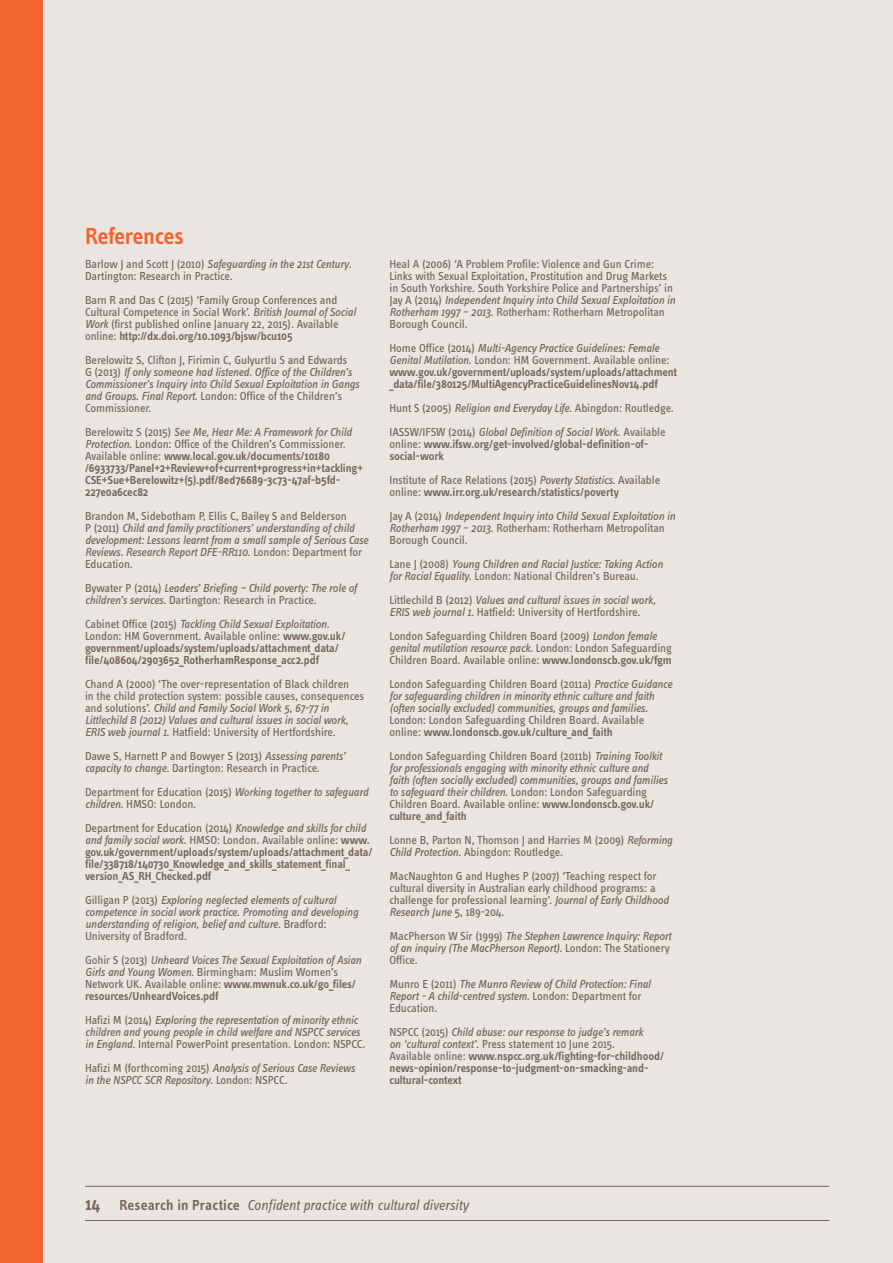
<style>
.page{position:relative;width:893px;height:1263px;background:#eae5e0}
.page>*{position:absolute;margin:0;border:0;box-sizing:border-box;transform-origin:0 0}
.t1{font:600 24px "Info Text Pro";letter-spacing:-.02em;color:#f26531}
.t2{font:italic 15px "Info Text Pro";letter-spacing:-.01em;color:#77645d}
.t3{font:italic 12px/12px "Info Text Pro";letter-spacing:-.01em;color:#77645d}
.t4{font:12px/12px "Info Text Pro";letter-spacing:-.01em;color:#77645d}
.t5{font:600 12px/12px "Info Text Pro";letter-spacing:-.01em;color:#77645d}
.s1{font-style:italic}
.s2{font-weight:600}
.s3{font-style:normal}
.s4{font-weight:400}
.s5{font-weight:400;font-style:italic}
.s6{font-weight:600;font-style:normal}
.s7{font-weight:600;font-style:normal;font-size:18px}
</style>
<div class="page">
<hr style="left:85px;top:1220px;width:744px;height:1px;background:#77645d">
<hr style="left:85px;top:1186px;width:744px;height:1px;background:#77645d">
<div style="left:0;top:0;width:43px;height:1263px;background:#f26531"></div>
<h1 class="t1" style="left:85px;top:221px;width:100px">References</h1>
<p class="t4" style="left:85px;top:257px;width:268px">Barlow J and Scott J (2010) <span class="s1">Safeguarding in the 21st Century</span>.<br>Dartington: Research in Practice.</p>
<p class="t4" style="left:85px;top:293px;width:272px">Barn R and Das C (2015) ‘Family Group Conferences and Cultural Competence in Social Work’. <span class="s1">British Journal of Social Work</span> (first published online January 22, 2015). Available online: <span class="s2">http://dx.doi.org/10.1093/bjsw/bcu105</span></p>
<p class="t3" style="left:85px;top:353px;width:276px"><span class="s3">Berelowitz S, Clifton J, Firimin C, Gulyurtlu S and Edwards<br>G (2013)</span> If only someone had listened. Office of the Children’s Commissioner’s Inquiry into Child Sexual Exploitation in Gangs and Groups. Final Report<span class="s3">. London: Office of the Children’s Commissioner.</span></p>
<p class="t5" style="left:85px;top:425px;width:279px"><span class="s4">Berelowitz S (2015)</span> <span class="s5">See Me, Hear Me: A Framework for Child Protection</span><span class="s4">. London: Office of the Children’s Commissioner.<br>Available online:</span> www.local.gov.uk/documents/10180 /6933733/Panel+2+Review+of+current+progress+in+tackling+ CSE+Sue+Berelowitz+(5).pdf/8ed76689-3c73-47af-b5fd-227e0a6cec82</p>
<p class="t3" style="left:85px;top:509px;width:285px"><span class="s3">Brandon M, Sidebotham P, Ellis C, Bailey S and Belderson<br>P (2011)</span> Child and family practitioners’ understanding of child development: Lessons learnt from a small sample of Serious Case Reviews. Research Report DFE-RR110<span class="s3">. London: Department for Education.</span></p>
<p class="t3" style="left:85px;top:581px;width:273px"><span class="s3">Bywater P (2014)</span> Leaders’ Briefing – Child poverty: The role of children’s services<span class="s3">. Dartington: Research in Practice.</span></p>
<p class="t5" style="left:85px;top:617px;width:262px"><span class="s4">Cabinet Office (2015)</span> <span class="s5">Tackling Child Sexual Exploitation</span><span class="s4">.<br>London: HM Government. Available online:</span> www.gov.uk/ government/uploads/system/uploads/attachment_data/ file/408604/2903652_RotherhamResponse_acc2.pdf</p>
<p class="t4" style="left:85px;top:677px;width:281px">Chand A (2000) ‘The over-representation of Black children<br>in the child protection system: possible causes, consequences and solutions’. <span class="s1">Child and Family Social Work 5, 67-77 in Littlechild B (2012) Values and cultural issues in social work, ERIS web journal 1</span>. Hatfield: University of Hertfordshire.</p>
<p class="t4" style="left:85px;top:749px;width:262px">Dawe S, Harnett P and Bowyer S (2013) <span class="s1">Assessing parents’ capacity to change</span>. Dartington: Research in Practice.</p>
<p class="t4" style="left:85px;top:785px;width:285px">Department for Education (2015) <span class="s1">Working together to safeguard children</span>. HMSO: London.</p>
<p class="t5" style="left:85px;top:821px;width:289px"><span class="s4">Department for Education (2014)</span> <span class="s5">Knowledge and skills for child and family social work</span><span class="s4">. HMSO: London. Available online:</span> www. gov.uk/government/uploads/system/uploads/attachment_data/ file/338718/140730_Knowledge_and_skills_statement_final_ version_AS_RH_Checked.pdf</p>
<p class="t3" style="left:85px;top:893px;width:275px"><span class="s3">Gilligan P (2013)</span> Exploring neglected elements of cultural competence in social work practice. Promoting and developing understanding of religion, belief and culture<span class="s3">. Bradford:<br>University of Bradford.</span></p>
<p class="t4" style="left:85px;top:953px;width:278px">Gohir S (2013) <span class="s1">Unheard Voices The Sexual Exploitation of Asian Girls and Young Women</span>. Birmingham: Muslim Women’s Network UK. Available online: <span class="s2">www.mwnuk.co.uk/go_files/ resources/UnheardVoices.pdf</span></p>
<p class="t3" style="left:85px;top:1013px;width:282px"><span class="s3">Hafizi M (2014)</span> Exploring the representation of minority ethnic children and young people in child welfare and NSPCC services in England<span class="s3">. Internal PowerPoint presentation. London: NSPCC.</span></p>
<p class="t3" style="left:85px;top:1061px;width:272px"><span class="s3">Hafizi M (forthcoming 2015)</span> Analysis of Serious Case Reviews in the NSPCC SCR Repository<span class="s3">. London: NSPCC.</span></p>
<p class="t4" style="left:389px;top:257px;width:287px">Heal A (2006) ‘A Problem Profile: Violence and Gun Crime:<br>Links with Sexual Exploitation, Prostitution and Drug Markets in South Yorkshire. South Yorkshire Police and Partnerships’ in Jay A (2014) <span class="s1">Independent Inquiry into Child Sexual Exploitation in Rotherham 1997 – 2013</span>. Rotherham: Rotherham Metropolitan Borough Council.</p>
<p class="t5" style="left:389px;top:341px;width:289px"><span class="s4">Home Office (2014)</span> <span class="s5">Multi-Agency Practice Guidelines: Female Genital Mutilation</span><span class="s4">. London: HM Government. Available online: </span>www.gov.uk/government/uploads/system/uploads/attachment _data/file/380125/MultiAgencyPracticeGuidelinesNov14.pdf</p>
<p class="t4" style="left:389px;top:395px;width:286px;line-height:24px">Hunt S (2005) <span class="s1">Religion and Everyday Life</span>. Abingdon: Routledge.<br>IASSW/IFSW (2014) <span class="s1">Global Definition of Social Work</span>. Available</p>
<p class="t5" style="left:389px;top:437px;width:260px"><span class="s4">online:</span> www.ifsw.org/get-involved/global-definition-of&shy;social-work</p>
<p class="t4" style="left:389px;top:473px;width:272px">Institute of Race Relations (2015) <span class="s1">Poverty Statistics</span>. Available online: <span class="s2">www.irr.org.uk/research/statistics/poverty</span></p>
<p class="t3" style="left:389px;top:509px;width:287px"><span class="s3">Jay A (2014)</span> Independent Inquiry into Child Sexual Exploitation in<br>Rotherham 1997 – 2013<span class="s3">. Rotherham: Rotherham Metropolitan<br>Borough Council.</span></p>
<p class="t3" style="left:389px;top:557px;width:275px"><span class="s3">Lane J (2008)</span> Young Children and Racial Justice: Taking Action for Racial Equality<span class="s3">. London: National Children’s Bureau.</span></p>
<p class="t4" style="left:389px;top:593px;width:268px">Littlechild B (2012) <span class="s1">Values and cultural issues in social work,<br>ERIS web journal 1</span>. Hatfield: University of Hertfordshire.</p>
<p class="t4" style="left:389px;top:629px;width:284px">London Safeguarding Children Board (2009) <span class="s1">London female genital mutilation resource pack</span>. London: London Safeguarding<br>Children Board. Available online: <span class="s2">www.londonscb.gov.uk/fgm</span></p>
<p class="t3" style="left:389px;top:677px;width:284px"><span class="s3">London Safeguarding Children Board (2011a)</span> Practice Guidance for safeguarding children in minority ethnic culture and faith (often socially excluded) communities, groups and families<span class="s3">.<br>London: London Safeguarding Children Board. Available online:</span> <span class="s6">www.londonscb.gov.uk/culture_and_faith</span></p>
<p class="t3" style="left:389px;top:749px;width:280px"><span class="s3">London Safeguarding Children Board (2011b)</span> Training Toolkit for professionals engaging with minority ethnic culture and faith (often socially excluded) communities, groups and families to safeguard their children<span class="s3">. London: London Safeguarding Children Board. Available online:</span> <span class="s6">www.londonscb.gov.uk/ culture_and_faith</span></p>
<p class="t4" style="left:389px;top:833px;width:285px">Lonne B, Parton N, Thomson J and Harries M (2009) <span class="s1">Reforming<br>Child Protection</span>. Abingdon: Routledge.</p>
<p class="t4" style="left:389px;top:869px;width:281px">MacNaughton G and Hughes P (2007) ‘Teaching respect for cultural diversity in Australian early childhood programs: a challenge for professional learning’. <span class="s1">Journal of Early Childhood Research June</span> 5, 189-204.</p>
<p class="t3" style="left:389px;top:929px;width:283px"><span class="s3">MacPherson W Sir (1999)</span> The Stephen Lawrence Inquiry: Report of an inquiry (The MacPherson Report)<span class="s3">. London: The Stationery<br>Office.</span></p>
<p class="t3" style="left:389px;top:977px;width:263px"><span class="s3">Munro E (2011)</span> The Munro Review of Child Protection: Final<br>Report - A child-centred system<span class="s3">. London: Department for<br>Education.</span></p>
<p class="t5" style="left:389px;top:1025px;width:276px"><span class="s4">NSPCC (2015)</span> <span class="s5">Child abuse: our response to judge’s remark<br>on ‘cultural context’</span><span class="s4">. Press statement 10 June 2015.<br>Available online:</span> www.nspcc.org.uk/fighting-for-childhood/ news-opinion/response-to-judgment-on-smacking-and&shy;cultural-context</p>
<p class="t2" style="left:85px;top:1196px;width:385px"><span class="s7">14</span> <span class="s6">Research in Practice</span> Confident practice with cultural diversity</p>
</div>
